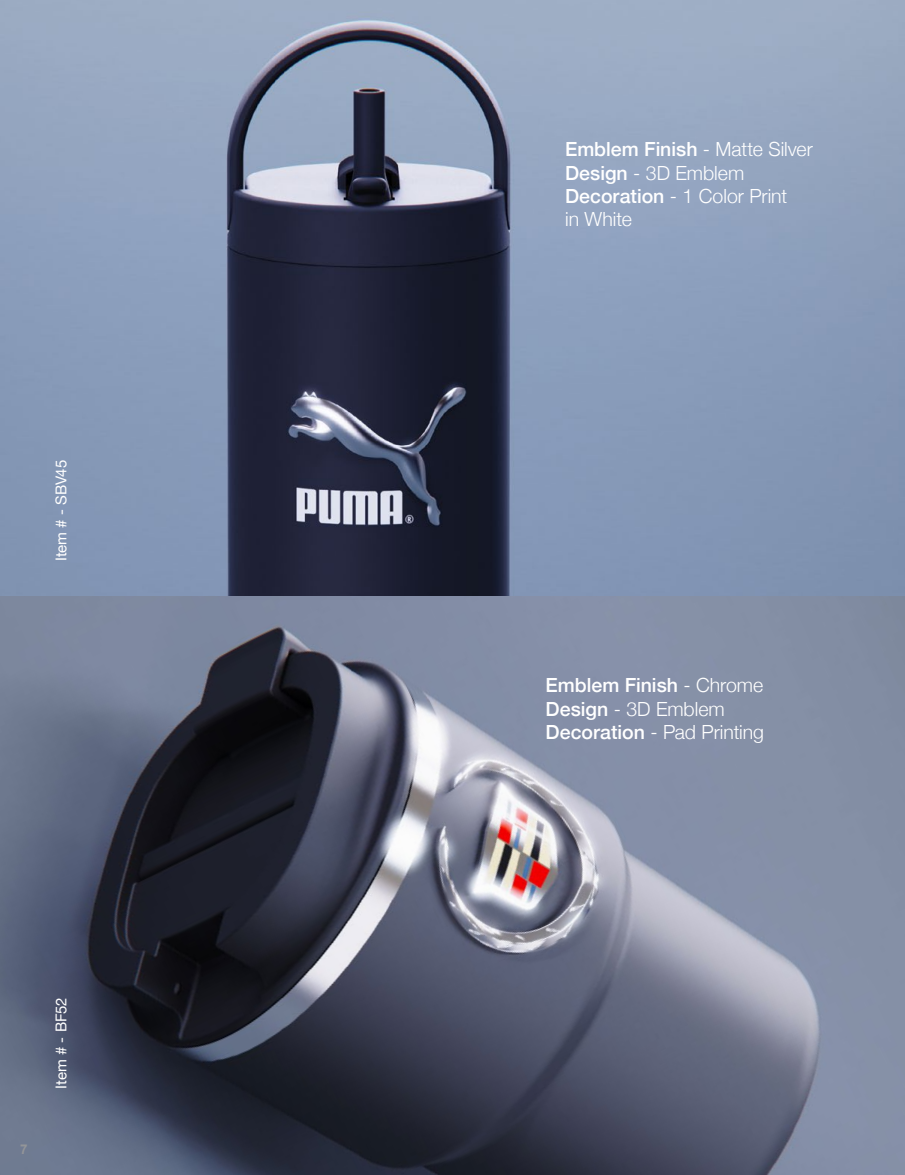
<style>
.page{position:relative;width:905px;height:1175px;background:#fff}
.page>*{position:absolute;margin:0;border:0;box-sizing:border-box;transform-origin:0 0}
.t1{font:300 19.5px/23.4px "Helvetica Neue";color:#fff}
.t2{font:500 19.5px/23.4px "Helvetica Neue";color:#fff}
.t3{font:15px "Helvetica Neue";color:#fff}
.t4{font:700 13.5px "Arial";color:#939598}
.s1{font-weight:500}
.s2{font-weight:300}
</style>
<div class="page">
<img style="left:0;top:0;width:904px;height:1174px">
<p class="t3" style="left:50px;top:561px;width:103px;rotate:-90deg">Item # - SBV45</p>
<p class="t4" style="left:20px;top:1140px;width:9px">7</p>
<p class="t3" style="left:50px;top:1088px;width:93px;rotate:-90deg">Item # - BF52</p>
<p class="t1" style="left:565px;top:136px;width:249px"><span class="s1">Emblem Finish</span> - Matte Silver<br><span class="s1">Design</span> - 3D Emblem<br><span class="s1">Decoration</span> - 1 Color Print<br>in White</p>
<p class="t2" style="left:545px;top:672px;width:220px">Emblem Finish <span class="s2">- Chrome<br></span>Design <span class="s2">- 3D Emblem<br></span>Decoration <span class="s2">- Pad Printing</span></p>
</div>
